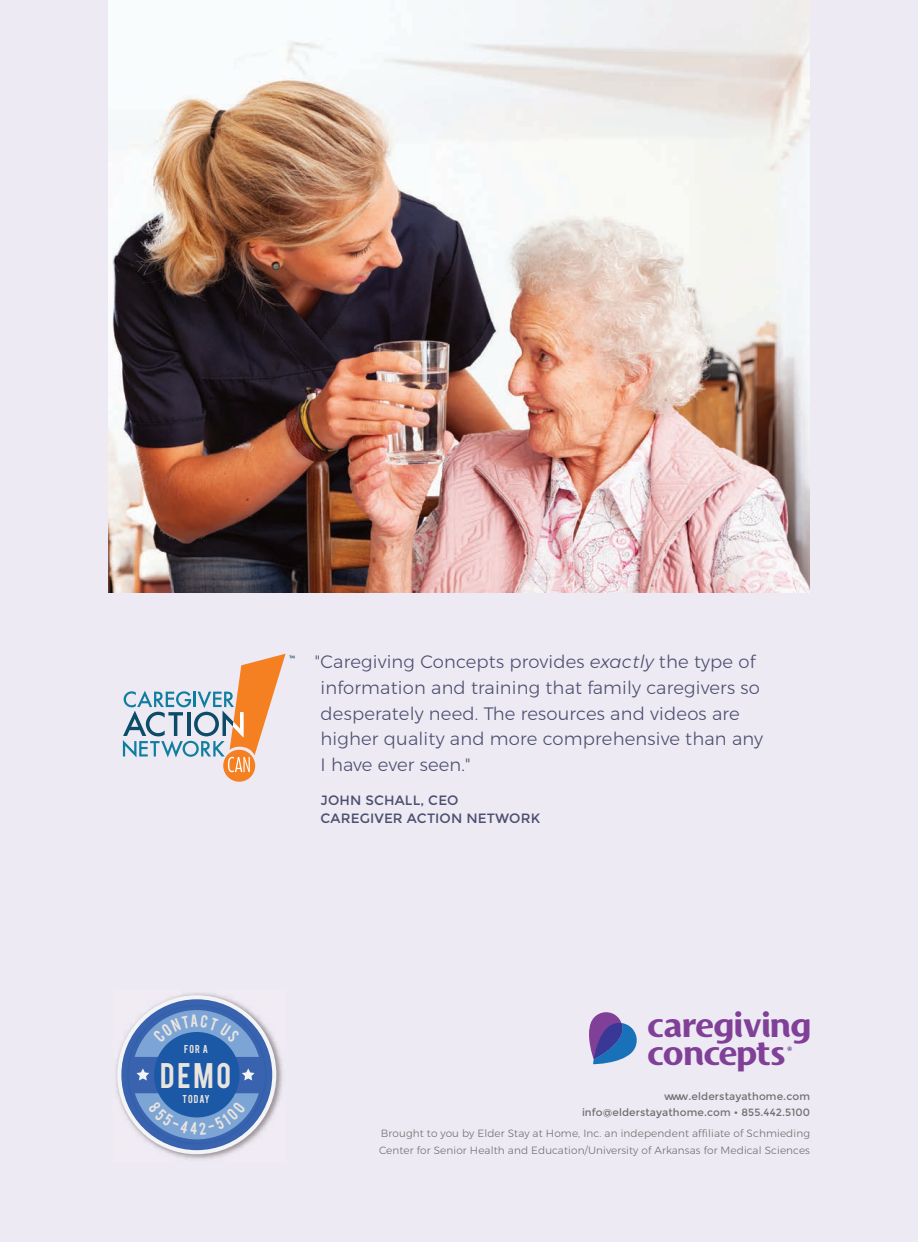
<style>
.page{position:relative;width:918px;height:1242px;background:#fff}
.page>*{position:absolute;margin:0;border:0;box-sizing:border-box;transform-origin:0 0}
.t1{font:700 34.95px/27.9px "Mosquito Alt";letter-spacing:-.04em;color:#804098}
.t2{font:27.9px "Bebas";color:#eae4df}
.t3{font:300 18px/25.5px "Montserrat";letter-spacing:.01em;color:#4c4f6f}
.t4{font:13.5px/18px "Montserrat";letter-spacing:.01em;color:#4c4f6f}
.t5{font:300 10.5px/16.5px "Montserrat";letter-spacing:.01em;color:#727070}
.t6{font:10.5px/16.5px "Montserrat";letter-spacing:.01em;color:#727070;text-align:right}
.t7{font:9px "Bebas";letter-spacing:.1em;color:#eae4df}
.t8{font:700 6.15px "Helvetica";color:#663091}
.s1{font-style:italic}
</style>
<div class="page">
<div style="left:0;top:1px;width:918px;height:1241px;background:#eeeaf4"></div>
<img style="left:108px;top:1px;width:702px;height:591px">
<svg style="left:589px;top:1012px;width:48px;height:52px"></svg>
<div style="left:223px;top:750px;width:32px;height:32px;background:#f58021;border-radius:50%"></div>
<svg style="left:123px;top:654px;width:172px;height:118px"></svg>
<img style="left:116px;top:993px;width:166px;height:166px">
<div style="left:117px;top:995px;width:159px;height:159px;background:#f3f4f5;border-radius:50%"></div>
<div style="left:121px;top:999px;width:151px;height:151px;background:#3963ae;border-radius:50%"></div>
<svg style="left:127px;top:1005px;width:140px;height:139px"></svg>
<p class="t7" style="left:184px;top:1045px;width:25px">FOR A</p>
<h2 class="t2" style="left:160px;top:1062px;width:73px">DEMO</h2>
<p class="t7" style="left:183px;top:1095px;width:29px">TODAY</p>
<p class="t3" style="left:321px;top:651px;width:444px;text-indent:-6px">"Caregiving Concepts provides <span class="s1">exactly</span> the type of information and training that family caregivers so desperately need. The resources and videos are higher quality and more comprehensive than any I have ever seen."</p>
<p class="t4" style="left:321px;top:791px;width:221px">JOHN SCHALL, CEO<br>CAREGIVER ACTION NETWORK</p>
<h1 class="t1" style="left:647px;top:1011px;width:166px">caregiving concepts</h1>
<p class="t6" style="left:582px;top:1088px;width:230px">www.elderstayathome.com info@elderstayathome.com • 855.442.5100</p>
<p class="t5" style="left:379px;top:1126px;width:432px">Brought to you by Elder Stay at Home, Inc. an independent affiliate of Schmieding<br>Center for Senior Health and Education/University of Arkansas for Medical Sciences</p>
<p class="t8" style="left:787px;top:1045px;width:6px">®</p>
</div>
